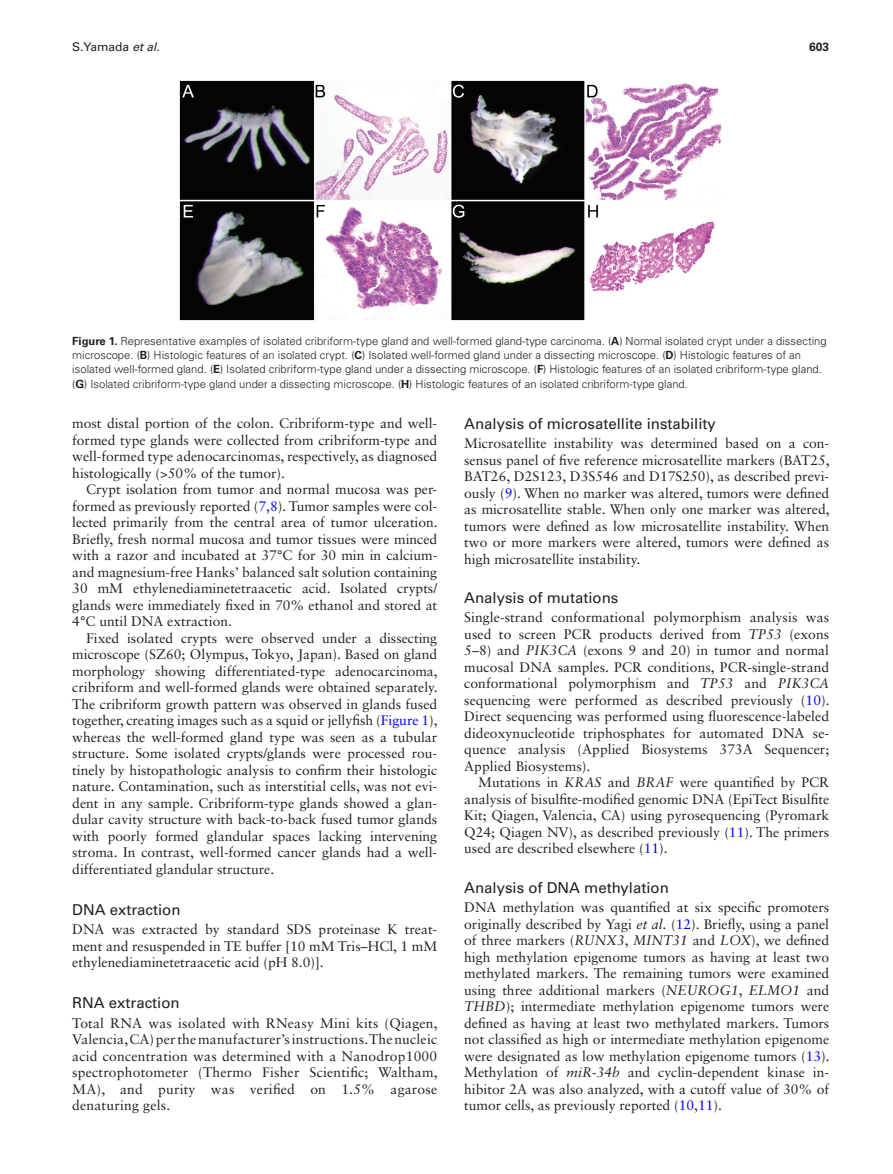
<style>
.page{position:relative;width:893px;height:1174px;background:#fff}
.page>*{position:absolute;margin:0;border:0;box-sizing:border-box;transform-origin:0 0}
.t1{font:15px "Univers LT Std";color:#231f20}
.t2{font:13.8px/16.5px "Sabon LT Std";color:#231f20;text-align:justify}
.t3{font:12px "Univers LT Std";color:#231f20}
.t4{font:700 12px "Univers LT Std";color:#231f20}
.t5{font:300 11.25px/14.2px "Univers LT Std";color:#231f20}
.s1{font-style:italic}
.s2{font-weight:700}
.s3{color:#00f}
</style>
<div class="page">
<img style="left:180px;top:81px;width:542px;height:239px">
<p class="t3" style="left:72px;top:40px;width:89px">S.Yamada <span class="s1">et al.</span></p>
<p class="t4" style="left:809px;top:40px;width:22px">603</p>
<p class="t5" style="left:72px;top:334px;width:756px"><span class="s2">Figure 1.</span> Representative examples of isolated cribriform-type gland and well-formed gland-type carcinoma. (<span class="s2">A</span>) Normal isolated crypt under a dissecting microscope. (<span class="s2">B</span>) Histologic features of an isolated crypt. (<span class="s2">C</span>) Isolated well-formed gland under a dissecting microscope. (<span class="s2">D</span>) Histologic features of an isolated well-formed gland. (<span class="s2">E</span>) Isolated cribriform-type gland under a dissecting microscope. (<span class="s2">F</span>) Histologic features of an isolated cribriform-type gland. (<span class="s2">G</span>) Isolated cribriform-type gland under a dissecting microscope. (<span class="s2">H</span>) Histologic features of an isolated cribriform-type gland.</p>
<p class="t2" style="left:72px;top:415px;width:366px">most distal portion of the colon. Cribriform-type and well&shy;formed type glands were collected from cribriform-type and well-formed type adenocarcinomas, respectively, as diagnosed histologically (&gt;50% of the tumor).</p>
<p class="t2" style="left:72px;top:481px;width:367px;text-indent:14px">Crypt isolation from tumor and normal mucosa was per&shy;formed as previously reported (<span class="s3">7</span>,<span class="s3">8</span>). Tumor samples were col&shy;lected primarily from the central area of tumor ulceration.<br>Briefly, fresh normal mucosa and tumor tissues were minced with a razor and incubated at 37°C for 30 min in calcium&shy;and magnesium-free Hanks’ balanced salt solution containing 30 mM ethylenediaminetetraacetic acid. Isolated crypts/ glands were immediately fixed in 70% ethanol and stored at 4°C until DNA extraction.</p>
<p class="t2" style="left:72px;top:629px;width:367px;text-indent:14px">Fixed isolated crypts were observed under a dissecting microscope (SZ60; Olympus, Tokyo, Japan). Based on gland morphology showing differentiated-type adenocarcinoma, cribriform and well-formed glands were obtained separately.<br>The cribriform growth pattern was observed in glands fused together, creating images such as a squid or jellyfish (<span class="s3">Figure 1</span>), whereas the well-formed gland type was seen as a tubular structure. Some isolated crypts/glands were processed rou&shy;tinely by histopathologic analysis to confirm their histologic nature. Contamination, such as interstitial cells, was not evi&shy;dent in any sample. Cribriform-type glands showed a glan&shy;dular cavity structure with back-to-back fused tumor glands with poorly formed glandular spaces lacking intervening stroma. In contrast, well-formed cancer glands had a well&shy;differentiated glandular structure.</p>
<p class="t1" style="left:72px;top:900px;width:110px">DNA extraction</p>
<p class="t2" style="left:72px;top:921px;width:366px">DNA was extracted by standard SDS proteinase K treat&shy;ment and resuspended in TE buffer [10 mM Tris–HCl, 1 mM ethylenediaminetetraacetic acid (pH 8.0)].</p>
<p class="t1" style="left:72px;top:994px;width:109px">RNA extraction</p>
<p class="t2" style="left:72px;top:1014px;width:367px">Total RNA was isolated with RNeasy Mini kits (Qiagen, Valencia, CA) per the manufacturer’s instructions. The nucleic acid concentration was determined with a Nanodrop1000 spectrophotometer (Thermo Fisher Scientific; Waltham, MA), and purity was verified on 1.5% agarose denaturing gels.</p>
<p class="t1" style="left:464px;top:414px;width:253px">Analysis of microsatellite instability</p>
<p class="t2" style="left:464px;top:435px;width:367px">Microsatellite instability was determined based on a con&shy;sensus panel of five reference microsatellite markers (BAT25, BAT26, D2S123, D3S546 and D17S250), as described previ&shy;ously (<span class="s3">9</span>). When no marker was altered, tumors were defined as microsatellite stable. When only one marker was altered, tumors were defined as low microsatellite instability. When two or more markers were altered, tumors were defined as high microsatellite instability.</p>
<p class="t1" style="left:464px;top:588px;width:156px">Analysis of mutations</p>
<p class="t2" style="left:464px;top:609px;width:367px">Single-strand conformational polymorphism analysis was used to screen PCR products derived from <span class="s1">TP53</span> (exons 5–8) and <span class="s1">PIK3CA</span> (exons 9 and 20) in tumor and normal mucosal DNA samples. PCR conditions, PCR-single-strand conformational polymorphism and <span class="s1">TP53</span> and <span class="s1">PIK3CA </span>sequencing were performed as described previously (<span class="s3">10</span>).<br>Direct sequencing was performed using fluorescence-labeled dideoxynucleotide triphosphates for automated DNA se&shy;quence analysis (Applied Biosystems 373A Sequencer; Applied Biosystems).</p>
<p class="t2" style="left:464px;top:774px;width:366px;text-indent:14px">Mutations in <span class="s1">KRAS</span> and <span class="s1">BRAF</span> were quantified by PCR analysis of bisulfite-modified genomic DNA (EpiTect Bisulfite Kit; Qiagen, Valencia, CA) using pyrosequencing (Pyromark Q24; Qiagen NV), as described previously (<span class="s3">11</span>). The primers used are described elsewhere (<span class="s3">11</span>).</p>
<p class="t1" style="left:464px;top:878px;width:206px">Analysis of DNA methylation</p>
<p class="t2" style="left:464px;top:899px;width:367px">DNA methylation was quantified at six specific promoters originally described by Yagi <span class="s1">et al.</span> (<span class="s3">12</span>). Briefly, using a panel of three markers (<span class="s1">RUNX3</span>, <span class="s1">MINT31</span> and <span class="s1">LOX</span>), we defined high methylation epigenome tumors as having at least two methylated markers. The remaining tumors were examined using three additional markers (<span class="s1">NEUROG1</span>, <span class="s1">ELMO1</span> and <span class="s1">THBD</span>); intermediate methylation epigenome tumors were defined as having at least two methylated markers. Tumors not classified as high or intermediate methylation epigenome were designated as low methylation epigenome tumors (<span class="s3">13</span>).<br>Methylation of <span class="s1">miR-34b</span> and cyclin-dependent kinase in&shy;hibitor 2A was also analyzed, with a cutoff value of 30% of tumor cells, as previously reported (<span class="s3">10</span>,<span class="s3">11</span>).</p>
</div>
